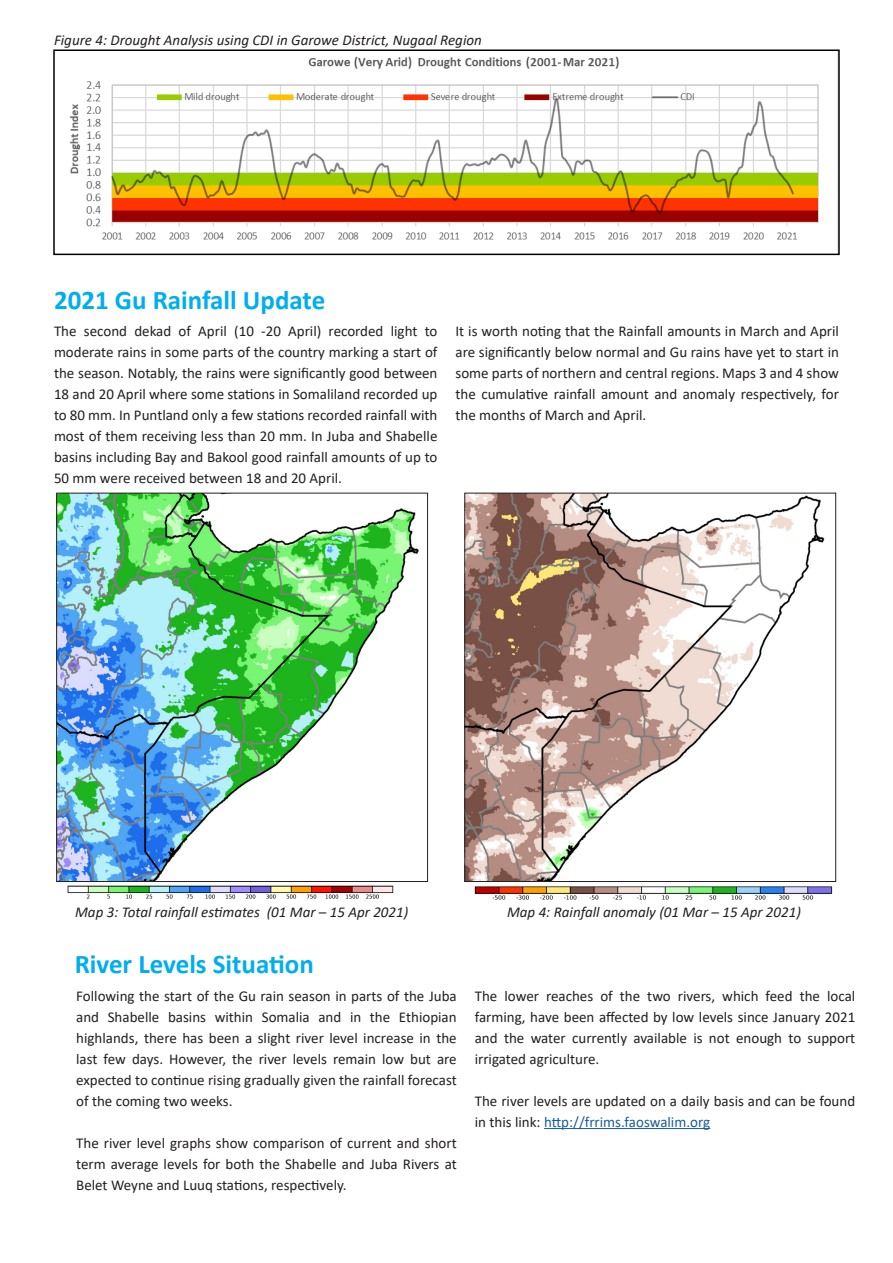
<style>
.page{position:relative;width:893px;height:1263px;background:#fff}
.page>*{position:absolute;margin:0;border:0;box-sizing:border-box;transform-origin:0 0}
.t1{font:700 27px "Calibri";color:#00aeef}
.Body{font:15px/21px "Calibri";color:#231f20;text-align:justify}
.t2{font:italic 15px "Calibri";color:#231f20}
.s1{color:#175d9e}
</style>
<div class="page">
<img style="left:70px;top:56px;width:749px;height:184px">
<div style="left:53px;top:50px;width:787px;height:205px;border:2px solid #000"></div>
<hr style="left:544px;top:1128px;width:166px;height:1px;background:#175d9e">
<img style="left:58px;top:495px;width:361px;height:385px">
<div style="left:56px;top:493px;width:372px;height:389px;border:1px solid #231f20"></div>
<img style="left:466px;top:495px;width:359px;height:385px">
<div style="left:464px;top:493px;width:372px;height:389px;border:1px solid #231f20"></div>
<img style="left:474px;top:886px;width:359px;height:14px">
<img style="left:67px;top:885px;width:327px;height:14px">
<p class="t2" style="left:54px;top:29px;width:429px">Figure 4: Drought Analysis using CDI in Garowe District, Nugaal Region</p>
<p class="t1" style="left:54px;top:281px;width:273px">2021 Gu Rainfall Update</p>
<p class="Body" style="left:54px;top:320px;width:385px">The second dekad of April (10 -20 April) recorded light to moderate rains in some parts of the country marking a start of the season. Notably, the rains were significantly good between 18 and 20 April where some stations in Somaliland recorded up to 80 mm. In Puntland only a few stations recorded rainfall with most of them receiving less than 20 mm. In Juba and Shabelle basins including Bay and Bakool good rainfall amounts of up to 50 mm were received between 18 and 20 April.</p>
<p class="Body" style="left:455px;top:320px;width:385px">It is worth noting that the Rainfall amounts in March and April are significantly below normal and Gu rains have yet to start in some parts of northern and central regions. Maps 3 and 4 show the cumulative rainfall amount and anomaly respectively, for the months of March and April.</p>
<p class="t2" style="left:75px;top:902px;width:335px">Map 3: Total rainfall estimates (01 Mar – 15 Apr 2021)</p>
<p class="t2" style="left:507px;top:902px;width:295px">Map 4: Rainfall anomaly (01 Mar – 15 Apr 2021)</p>
<p class="t1" style="left:75px;top:945px;width:241px">River Levels Situation</p>
<p class="Body" style="left:76px;top:985px;width:382px">Following the start of the Gu rain season in parts of the Juba and Shabelle basins within Somalia and in the Ethiopian highlands, there has been a slight river level increase in the last few days. However, the river levels remain low but are expected to continue rising gradually given the rainfall forecast of the coming two weeks.</p>
<p class="Body" style="left:76px;top:1132px;width:382px">The river level graphs show comparison of current and short term average levels for both the Shabelle and Juba Rivers at Belet Weyne and Luuq stations, respectively.</p>
<p class="Body" style="left:475px;top:985px;width:382px">The lower reaches of the two rivers, which feed the local farming, have been affected by low levels since January 2021 and the water currently available is not enough to support irrigated agriculture.</p>
<p class="Body" style="left:475px;top:1090px;width:382px">The river levels are updated on a daily basis and can be found in this link: <span class="s1">http://frrims.faoswalim.org</span></p>
</div>
